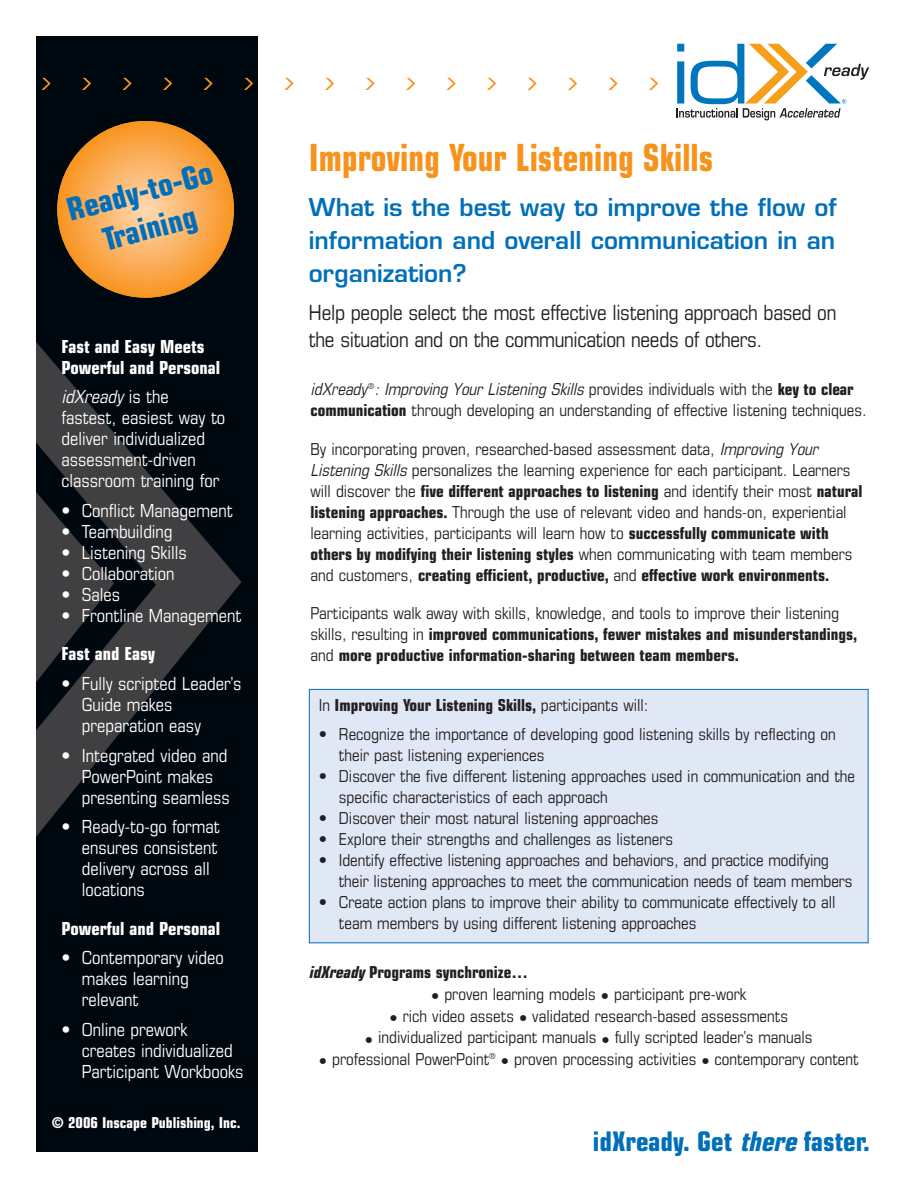
<style>
.page{position:relative;width:918px;height:1188px;background:#fff}
.page>*{position:absolute;margin:0;border:0;box-sizing:border-box;transform-origin:0 0}
.t1{font:700 condensed 37.5px "Eurostile";color:#f7931d;scale:.9 1}
.t2{font:700 condensed 31.5px/37.8px "Eurostile";color:#006fba;text-align:center}
.t3{font:700 condensed 27px "Eurostile";color:#006fba}
.t4{font:600 24px/33px "Eurostile";color:#006fba;text-align:justify}
.t5{font:condensed 21px/27px "Eurostile";letter-spacing:-.015em;color:#231f20}
.t6{font:condensed 18px/21px "Eurostile";color:#fff}
.t7{font:700 condensed 18px/21px "Eurostile";color:#fff}
.t8{font:condensed 16.5px/21px "Eurostile";color:#231f20}
.t9{font:700 condensed 16.5px/21px "Eurostile";color:#231f20}
.t10{font:700 condensed 15px "Eurostile";color:#fff}
.s1{font-style:italic}
.s2{font-weight:700}
.s3{font-weight:400}
</style>
<div class="page">
<div style="left:310px;top:690px;width:558px;height:252px;background:#e0e7f5"></div>
<div style="left:309px;top:689px;width:559px;height:254px;border:1px solid #006fba"></div>
<div style="left:36px;top:36px;width:222px;height:1116px;background:#00080f"></div>
<svg style="left:36px;top:342px;width:206px;height:495px"></svg>
<svg style="left:36px;top:492px;width:78px;height:190px"></svg>
<svg style="left:676px;top:44px;width:193px;height:76px"></svg>
<svg style="left:41px;top:78px;width:10px;height:12px"></svg>
<svg style="left:82px;top:78px;width:9px;height:12px"></svg>
<svg style="left:122px;top:78px;width:10px;height:12px"></svg>
<svg style="left:163px;top:78px;width:9px;height:12px"></svg>
<svg style="left:203px;top:78px;width:10px;height:12px"></svg>
<svg style="left:244px;top:78px;width:9px;height:12px"></svg>
<svg style="left:284px;top:78px;width:10px;height:12px"></svg>
<svg style="left:325px;top:78px;width:9px;height:12px"></svg>
<svg style="left:365px;top:78px;width:10px;height:12px"></svg>
<svg style="left:406px;top:78px;width:9px;height:12px"></svg>
<svg style="left:446px;top:78px;width:10px;height:12px"></svg>
<svg style="left:487px;top:78px;width:9px;height:12px"></svg>
<svg style="left:527px;top:78px;width:10px;height:12px"></svg>
<svg style="left:568px;top:78px;width:9px;height:12px"></svg>
<svg style="left:608px;top:78px;width:10px;height:12px"></svg>
<svg style="left:649px;top:78px;width:9px;height:12px"></svg>
<svg style="left:57px;top:121px;width:177px;height:177px"></svg>
<h2 class="t2" style="left:64px;top:195px;width:151px;rotate:-15deg">Ready-to-Go<br>Training</h2>
<p class="t7" style="left:62px;top:337px;width:160px">Fast and Easy Meets<br>Powerful and Personal</p>
<p class="t6" style="left:62px;top:388px;width:165px"><span class="s1">idXready</span> i s t h e fastest, easiest way to deliver individualized assessment-driven classroom training for</p>
<p class="t6" style="left:62px;top:502px;width:173px">• Conflict Management</p>
<p class="t6" style="left:62px;top:523px;width:113px">• Teambuilding</p>
<p class="t6" style="left:62px;top:544px;width:127px">• Listening Skills</p>
<p class="t6" style="left:62px;top:565px;width:114px">• Collaboration</p>
<p class="t6" style="left:62px;top:586px;width:60px">• Sales</p>
<p class="t6" style="left:62px;top:607px;width:181px">• Frontline Management</p>
<p class="t7" style="left:62px;top:645px;width:95px">Fast and Easy</p>
<p class="t6" style="left:82px;top:675px;width:161px;text-indent:-20px">• Fully scripted Leader’s<br>Guide makes preparation easy</p>
<p class="t6" style="left:82px;top:746px;width:150px;text-indent:-20px">• Integrated video and<br>PowerPoint makes presenting seamless</p>
<p class="t6" style="left:82px;top:818px;width:140px;text-indent:-20px">• Ready-to-go format ensures consistent delivery across all locations</p>
<p class="t7" style="left:62px;top:919px;width:160px">Powerful and Personal</p>
<p class="t6" style="left:82px;top:949px;width:144px;text-indent:-20px">• Contemporary video makes learning relevant</p>
<p class="t6" style="left:82px;top:1020px;width:163px;text-indent:-20px">• Online prework creates individualized<br>Participant Workbooks</p>
<p class="t10" style="left:52px;top:1117px;width:190px">© 2006 Inscape Publishing, Inc.</p>
<h1 class="t1" style="left:309px;top:144px;width:451px">Improving Your Listening Skills</h1>
<h3 class="t4" style="left:309px;top:193px;width:529px">What is the best way to improve the flow of information and overall communication in an organization?</h3>
<p class="t5" style="left:309px;top:301px;width:529px">Help people select the most effective listening approach based on the situation and on the communication needs of others.</p>
<p class="t8" style="left:310px;top:380px;width:558px"><span class="s1">idXready</span><sup>®</sup><span class="s1">: Improving Your Listening Skills</span> provides individuals with the <span class="s2">key to clear communication</span> through developing an understanding of effective listening techniques.</p>
<p class="t8" style="left:310px;top:440px;width:553px">By incorporating proven, researched-based assessment data, <span class="s1">Improving Your Listening Skills</span> personalizes the learning experience for each participant. Learners will discover the <span class="s2">five different approaches to listening</span> and identify their most <span class="s2">natural listening approaches.</span> Through the use of relevant video and hands-on, experiential learning activities, participants will learn how to <span class="s2">successfully communicate with others by modifying their listening styles</span> when communicating with team members and customers, <span class="s2">creating efficient, productive,</span> and <span class="s2">effective work environments.</span></p>
<p class="t9" style="left:310px;top:604px;width:548px"><span class="s3">Participants walk away with skills, knowledge, and tools to improve their listening skills, resulting in</span> improved communications, fewer mistakes and misunderstandings, <span class="s3">and</span> more productive information-sharing between team members.</p>
<p class="t9" style="left:319px;top:696px;width:331px"><span class="s3">In</span> Improving Your Listening Skills, <span class="s3">participants will:</span></p>
<p class="t8" style="left:339px;top:725px;width:498px;text-indent:-20px">• Recognize the importance of developing good listening skills by reflecting on their past listening experiences</p>
<p class="t8" style="left:339px;top:767px;width:518px;text-indent:-20px">• Discover the five different listening approaches used in communication and the specific characteristics of each approach</p>
<p class="t8" style="left:319px;top:809px;width:341px">• Discover their most natural listening approaches</p>
<p class="t8" style="left:319px;top:830px;width:356px">• Explore their strengths and challenges as listeners</p>
<p class="t8" style="left:339px;top:851px;width:515px;text-indent:-20px">• Identify effective listening approaches and behaviors, and practice modifying their listening approaches to meet the communication needs of team members</p>
<p class="t8" style="left:339px;top:893px;width:498px;text-indent:-20px">• Create action plans to improve their ability to communicate effectively to all team members by using different listening approaches</p>
<p class="t9" style="left:309px;top:963px;width:220px"><span class="s1">idXready</span>Programs synchronize…</p>
<p class="t8" style="left:431px;top:985px;width:317px">• proven learning models • participant pre-work</p>
<p class="t8" style="left:389px;top:1007px;width:400px">• rich video assets • validated research-based assessments</p>
<p class="t8" style="left:365px;top:1028px;width:449px">• individualized participant manuals • fully scripted leader’s manuals</p>
<p class="t8" style="left:319px;top:1050px;width:541px">• professional PowerPoint<sup>®</sup> • proven processing activities • contemporary content</p>
<h3 class="t3" style="left:593px;top:1132px;width:279px">idXready. Get <span class="s1">there</span>faster.</h3>
</div>
